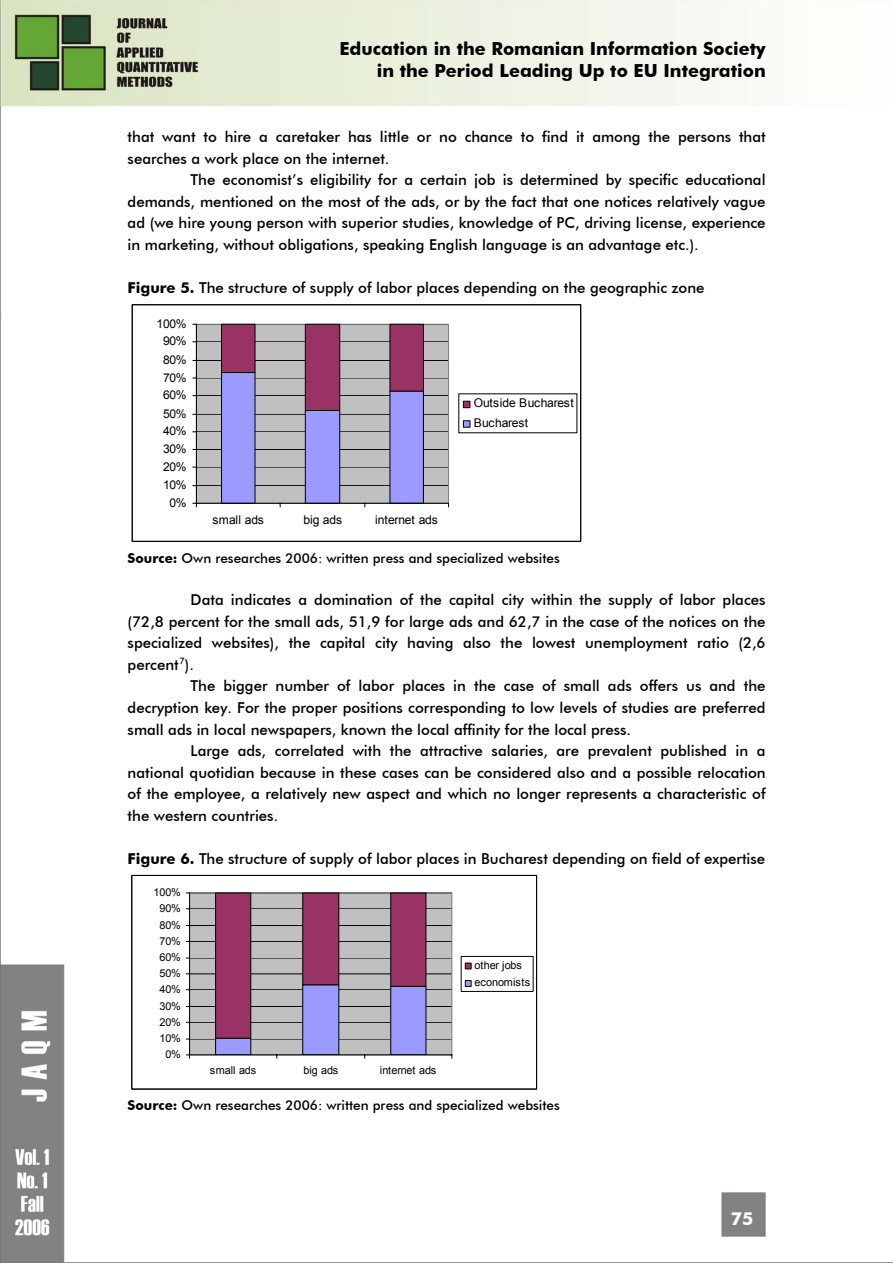
<style>
.page{position:relative;width:893px;height:1263px;background:#fff}
.page>*{position:absolute;margin:0;border:0;box-sizing:border-box;transform-origin:0 0}
.t1{font:700 18px/21.6px "Futura BT";color:#000;text-align:right}
.t2{font:700 18px "Futura BT";color:#fff}
.t3{font:500 15px "Futura BT";color:#000}
.t4{font:500 13.5px "Futura BT";color:#000}
.t5{font:12px/19.5px "Arial";letter-spacing:-.02em;color:#000}
.t6{font:12px "Arial";color:#000}
.t7{font:10.8px/17.5px "Arial";letter-spacing:-.02em;color:#000}
.t8{font:10.8px "Arial";color:#000}
.s1{font-weight:700}
</style>
<div class="page">
<img style="left:0;top:0;width:893px;height:1263px">
<div style="left:132px;top:305px;width:449px;height:236px;background:#fff"></div>
<div style="left:196px;top:324px;width:252px;height:179px;background:#c0c0c0"></div>
<hr style="left:196px;top:486px;width:252px;height:1px;background:#000">
<hr style="left:196px;top:467px;width:252px;height:1px;background:#000">
<hr style="left:196px;top:449px;width:252px;height:1px;background:#000">
<hr style="left:196px;top:432px;width:252px;height:1px;background:#000">
<hr style="left:196px;top:414px;width:252px;height:1px;background:#000">
<hr style="left:196px;top:396px;width:252px;height:1px;background:#000">
<hr style="left:196px;top:378px;width:252px;height:1px;background:#000">
<hr style="left:196px;top:360px;width:252px;height:1px;background:#000">
<hr style="left:196px;top:342px;width:252px;height:1px;background:#000">
<hr style="left:196px;top:324px;width:252px;height:1px;background:#808080">
<hr style="left:448px;top:324px;width:1px;height:179px;background:#808080">
<div style="left:221px;top:373px;width:34px;height:130px;background:#9a9aff"></div>
<div style="left:221px;top:372px;width:34px;height:131px;border:1px solid #000"></div>
<div style="left:305px;top:410px;width:35px;height:93px;background:#9a9aff"></div>
<div style="left:305px;top:410px;width:35px;height:93px;border:1px solid #000"></div>
<div style="left:390px;top:391px;width:33px;height:112px;background:#9a9aff"></div>
<div style="left:389px;top:391px;width:35px;height:112px;border:1px solid #000"></div>
<div style="left:221px;top:324px;width:34px;height:49px;background:#9a3365;border:1px solid #000"></div>
<div style="left:305px;top:324px;width:35px;height:87px;background:#9a3365;border:1px solid #000"></div>
<div style="left:389px;top:324px;width:35px;height:68px;background:#9a3365;border:1px solid #000"></div>
<hr style="left:196px;top:324px;width:1px;height:179px;background:#000">
<hr style="left:196px;top:503px;width:252px;height:1px;background:#000">
<div style="left:463px;top:401px;width:7px;height:7px;background:#9a3365;border:1px solid #000"></div>
<div style="left:463px;top:420px;width:7px;height:8px;background:#9a9aff;border:1px solid #000"></div>
<div style="left:132px;top:305px;width:449px;height:236px;border:1px solid #000"></div>
<div style="left:132px;top:875px;width:405px;height:214px;background:#fff"></div>
<div style="left:190px;top:893px;width:262px;height:162px;background:#c0c0c0"></div>
<hr style="left:190px;top:1039px;width:262px;height:1px;background:#000">
<hr style="left:190px;top:1022px;width:262px;height:1px;background:#000">
<hr style="left:190px;top:1006px;width:262px;height:1px;background:#000">
<hr style="left:190px;top:990px;width:262px;height:1px;background:#000">
<hr style="left:190px;top:974px;width:262px;height:1px;background:#000">
<hr style="left:190px;top:958px;width:262px;height:1px;background:#000">
<hr style="left:190px;top:941px;width:262px;height:1px;background:#000">
<hr style="left:190px;top:925px;width:262px;height:1px;background:#000">
<hr style="left:190px;top:909px;width:262px;height:1px;background:#000">
<hr style="left:190px;top:893px;width:262px;height:1px;background:#808080">
<hr style="left:451px;top:893px;width:1px;height:162px;background:#808080">
<hr style="left:190px;top:1054px;width:262px;height:1px;background:#808080">
<div style="left:216px;top:1038px;width:35px;height:17px;background:#9a9aff"></div>
<div style="left:215px;top:1038px;width:36px;height:17px;border:1px solid #000"></div>
<div style="left:303px;top:985px;width:36px;height:70px;background:#9a9aff"></div>
<div style="left:302px;top:984px;width:37px;height:71px;border:1px solid #000"></div>
<div style="left:391px;top:986px;width:35px;height:69px;background:#9a9aff"></div>
<div style="left:215px;top:893px;width:36px;height:146px;background:#9a3365;border:1px solid #000"></div>
<div style="left:302px;top:893px;width:37px;height:92px;background:#9a3365;border:1px solid #000"></div>
<div style="left:390px;top:893px;width:36px;height:94px;background:#9a3365;border:1px solid #000"></div>
<hr style="left:189px;top:893px;width:1px;height:162px;background:#000">
<hr style="left:190px;top:1055px;width:262px;height:1px;background:#000">
<div style="left:461px;top:956px;width:72px;height:35px;background:#fff;border:1px solid #000"></div>
<svg style="left:465px;top:963px;width:6px;height:6px"></svg>
<svg style="left:465px;top:980px;width:6px;height:7px"></svg>
<div style="left:132px;top:875px;width:405px;height:214px;border:1px solid #000"></div>
<p class="t1" style="left:339px;top:38px;width:428px">Education in the Romanian Information Society in the Period Leading Up to EU Integration</p>
<p class="t3" style="left:128px;top:128px;width:639px">that want to hire a caretaker has little or no chance to find it among the persons that</p>
<p class="t3" style="left:128px;top:149px;width:263px">searches a work place on the internet.</p>
<p class="t3" style="left:191px;top:171px;width:576px">The economist’s eligibility for a certain job is determined by specific educational</p>
<p class="t3" style="left:128px;top:192px;width:639px">demands, mentioned on the most of the ads, or by the fact that one notices relatively vague</p>
<p class="t3" style="left:128px;top:214px;width:639px">ad (we hire young person with superior studies, knowledge of PC, driving license, experience</p>
<p class="t3" style="left:128px;top:235px;width:573px">in marketing, without obligations, speaking English language is an advantage etc.).</p>
<p class="t3" style="left:128px;top:279px;width:578px"><span class="s1">Figure 5.</span> The structure of supply of labor places depending on the geographic zone</p>
<p class="t5" style="left:156px;top:314px;width:32px">100%</p>
<p class="t5" style="left:163px;top:331px;width:25px">90%</p>
<p class="t5" style="left:163px;top:350px;width:25px">80%</p>
<p class="t5" style="left:163px;top:368px;width:25px">70%</p>
<p class="t5" style="left:163px;top:385px;width:25px">60%</p>
<p class="t5" style="left:163px;top:404px;width:25px">50%</p>
<p class="t5" style="left:163px;top:421px;width:25px">40%</p>
<p class="t5" style="left:163px;top:439px;width:25px">30%</p>
<p class="t5" style="left:163px;top:457px;width:25px">20%</p>
<p class="t5" style="left:163px;top:475px;width:25px">10%</p>
<p class="t5" style="left:169px;top:493px;width:19px">0%</p>
<p class="t6" style="left:212px;top:513px;width:53px">small ads</p>
<p class="t5" style="left:303px;top:510px;width:40px">big ads</p>
<p class="t5" style="left:375px;top:510px;width:64px">internet ads</p>
<p class="t5" style="left:474px;top:394px;width:102px">Outside Bucharest<br>Bucharest</p>
<p class="t4" style="left:128px;top:550px;width:434px"><span class="s1">Source:</span> Own researches 2006: written press and specialized websites</p>
<p class="t3" style="left:191px;top:591px;width:576px">Data indicates a domination of the capital city within the supply of labor places</p>
<p class="t3" style="left:128px;top:612px;width:639px">(72,8 percent for the small ads, 51,9 for large ads and 62,7 in the case of the notices on the</p>
<p class="t3" style="left:128px;top:634px;width:639px">specialized websites), the capital city having also the lowest unemployment ratio (2,6</p>
<p class="t3" style="left:128px;top:655px;width:68px">percent<sup>7</sup>).</p>
<p class="t3" style="left:191px;top:677px;width:576px">The bigger number of labor places in the case of small ads offers us and the</p>
<p class="t3" style="left:128px;top:699px;width:639px">decryption key. For the proper positions corresponding to low levels of studies are preferred</p>
<p class="t3" style="left:128px;top:720px;width:505px">small ads in local newspapers, known the local affinity for the local press.</p>
<p class="t3" style="left:191px;top:742px;width:576px">Large ads, correlated with the attractive salaries, are prevalent published in a</p>
<p class="t3" style="left:128px;top:763px;width:639px">national quotidian because in these cases can be considered also and a possible relocation</p>
<p class="t3" style="left:128px;top:785px;width:639px">of the employee, a relatively new aspect and which no longer represents a characteristic of</p>
<p class="t3" style="left:128px;top:807px;width:152px">the western countries.</p>
<p class="t3" style="left:128px;top:850px;width:639px"><span class="s1">Figure 6.</span> The structure of supply of labor places in Bucharest depending on field of expertise</p>
<p class="t7" style="left:154px;top:884px;width:29px">100%</p>
<p class="t7" style="left:159px;top:899px;width:23px">90%</p>
<p class="t7" style="left:159px;top:916px;width:23px">80%</p>
<p class="t7" style="left:159px;top:932px;width:23px">70%</p>
<p class="t7" style="left:159px;top:949px;width:23px">60%</p>
<p class="t7" style="left:159px;top:965px;width:23px">50%</p>
<p class="t7" style="left:159px;top:980px;width:23px">40%</p>
<p class="t7" style="left:159px;top:997px;width:23px">30%</p>
<p class="t7" style="left:159px;top:1013px;width:23px">20%</p>
<p class="t7" style="left:159px;top:1030px;width:23px">10%</p>
<p class="t7" style="left:165px;top:1046px;width:17px">0%</p>
<p class="t8" style="left:210px;top:1064px;width:48px">small ads</p>
<p class="t7" style="left:304px;top:1061px;width:36px">big ads</p>
<p class="t7" style="left:380px;top:1061px;width:58px">internet ads</p>
<p class="t7" style="left:474px;top:956px;width:57px">other jobs economists</p>
<p class="t4" style="left:128px;top:1097px;width:434px"><span class="s1">Source:</span> Own researches 2006: written press and specialized websites</p>
<p class="t2" style="left:731px;top:1208px;width:24px">75</p>
</div>
